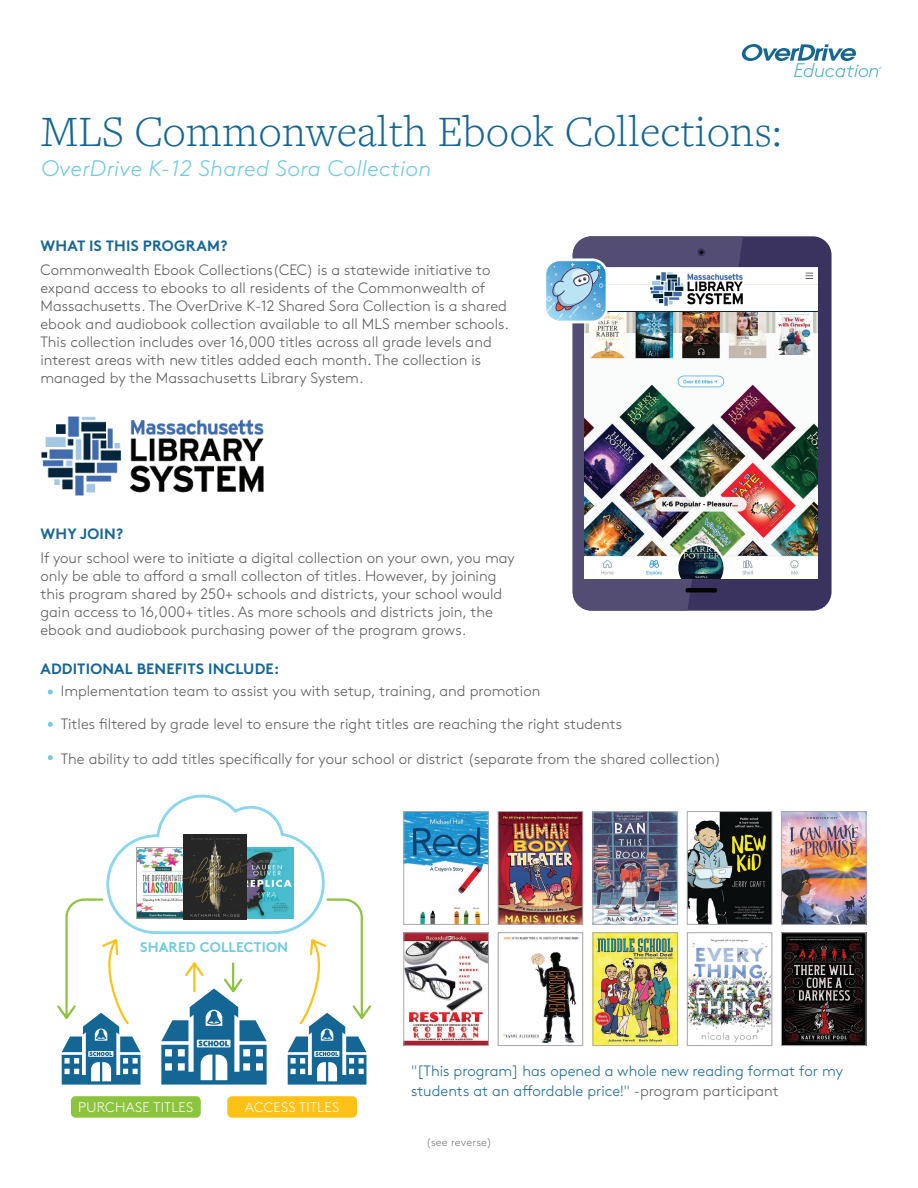
<style>
.page{position:relative;width:918px;height:1188px;background:#fff}
.page>*{position:absolute;margin:0;border:0;box-sizing:border-box;transform-origin:0 0}
.t1{font:300 45px "Freight Text Pro";letter-spacing:.005em;color:#146695}
.t2{font:italic 300 22.5px "Brown Std";letter-spacing:.01em;color:#6ecbe2}
.t3{font:300 15px/18px "Brown Std";color:#57585a}
.t4{font:300 15px/19.5px "Brown Std";color:#146695}
.t5{font:700 15px "Brown Std";letter-spacing:.01em;color:#146695}
.t6{font:700 13.95px "Brown Std";letter-spacing:.01em;color:#6ecbe2}
.t7{font:300 13.8px "Brown Std";letter-spacing:.02em;color:#fff}
.t8{font:300 11.25px "Brown Std";letter-spacing:.01em;color:#76787b}
.s1{color:#57585a}
</style>
<div class="page">
<div style="left:71px;top:1096px;width:130px;height:22px;background:#8cc43e;border-radius:5px"></div>
<div style="left:227px;top:1096px;width:130px;height:22px;background:#fec216;border-radius:5px"></div>
<svg style="left:57px;top:794px;width:314px;height:291px"></svg>
<img style="left:183px;top:835px;width:64px;height:84px">
<img style="left:406px;top:813px;width:81px;height:110px">
<div style="left:404px;top:811px;width:85px;height:114px;border:1px solid #a8a9ad"></div>
<img style="left:406px;top:935px;width:81px;height:109px">
<div style="left:404px;top:933px;width:85px;height:113px;border:1px solid #a8a9ad"></div>
<img style="left:595px;top:813px;width:81px;height:110px">
<div style="left:593px;top:811px;width:85px;height:114px;border:1px solid #a8a9ad"></div>
<img style="left:595px;top:935px;width:81px;height:109px">
<div style="left:593px;top:933px;width:85px;height:113px;border:1px solid #a8a9ad"></div>
<img style="left:500px;top:813px;width:81px;height:110px">
<div style="left:498px;top:811px;width:85px;height:114px;border:1px solid #a8a9ad"></div>
<img style="left:503px;top:936px;width:76px;height:108px">
<div style="left:498px;top:933px;width:85px;height:113px;border:1px solid #a8a9ad"></div>
<img style="left:689px;top:813px;width:81px;height:110px">
<div style="left:687px;top:811px;width:85px;height:114px;border:1px solid #a8a9ad"></div>
<img style="left:689px;top:939px;width:81px;height:104px">
<div style="left:687px;top:933px;width:85px;height:113px;border:1px solid #a8a9ad"></div>
<img style="left:783px;top:935px;width:81px;height:109px">
<div style="left:781px;top:933px;width:85px;height:113px;border:1px solid #a8a9ad"></div>
<img style="left:783px;top:813px;width:81px;height:110px">
<div style="left:781px;top:811px;width:85px;height:114px;border:1px solid #a8a9ad"></div>
<div style="left:743px;top:236px;width:89px;height:375px;background:#3a3360"></div>
<svg style="left:573px;top:236px;width:170px;height:375px;background:#554f75"></svg>
<hr style="left:686px;top:588px;width:31px;height:4px;background:#040503;border-radius:2px">
<svg style="left:698px;top:248px;width:7px;height:8px"></svg>
<img style="left:585px;top:268px;width:233px;height:310px">
<svg style="left:741px;top:44px;width:141px;height:33px"></svg>
<img style="left:41px;top:417px;width:223px;height:79px">
<svg style="left:48px;top:689px;width:5px;height:5px"></svg>
<svg style="left:48px;top:722px;width:5px;height:5px"></svg>
<svg style="left:48px;top:755px;width:5px;height:5px"></svg>
<div style="left:586px;top:285px;width:232px;height:27px;background:#fff"></div>
<img style="left:650px;top:273px;width:92px;height:32px">
<hr style="left:586px;top:311px;width:232px;height:1px;background:#04253c">
<svg style="left:546px;top:258px;width:62px;height:65px;background:#92bfdc"></svg>
<h1 class="t1" style="left:41px;top:102px;width:742px">MLS Commonwealth Ebook Collections:</h1>
<h2 class="t2" style="left:41px;top:155px;width:392px">OverDrive K-12 Shared Sora Collection</h2>
<p class="t5" style="left:41px;top:237px;width:189px">WHAT IS THIS PROGRAM?</p>
<p class="t3" style="left:40px;top:261px;width:470px">Commonwealth Ebook Collections(CEC) is a statewide initiative to expand access to ebooks to all residents of the Commonwealth of Massachusetts. The OverDrive K-12 Shared Sora Collection is a shared ebook and audiobook collection available to all MLS member schools.<br>This collection includes over 16,000 titles across all grade levels and interest areas with new titles added each month. The collection is managed by the Massachusetts Library System.</p>
<p class="t5" style="left:41px;top:525px;width:84px">WHY JOIN?</p>
<p class="t3" style="left:40px;top:549px;width:476px">If your school were to initiate a digital collection on your own, you may only be able to afford a small collecton of titles. However, by joining this program shared by 250+ schools and districts, your school would gain access to 16,000+ titles. As more schools and districts join, the ebook and audiobook purchasing power of the program grows.</p>
<p class="t5" style="left:41px;top:659px;width:240px">ADDITIONAL BENEFITS INCLUDE:</p>
<p class="t3" style="left:61px;top:682px;width:481px">Implementation team to assist you with setup, training, and promotion</p>
<p class="t3" style="left:61px;top:715px;width:563px">Titles filtered by grade level to ensure the right titles are reaching the right students</p>
<p class="t3" style="left:61px;top:750px;width:662px">The ability to add titles specifically for your school or district (separate from the shared collection)</p>
<p class="t6" style="left:140px;top:939px;width:150px">SHARED COLLECTION</p>
<p class="t7" style="left:78px;top:1099px;width:117px">PURCHASE TITLES</p>
<p class="t7" style="left:245px;top:1099px;width:96px">ACCESS TITLES</p>
<p class="t4" style="left:411px;top:1061px;width:433px">"[This program] has opened a whole new reading format for my students at an affordable price!" -<span class="s1">program participant</span></p>
<p class="t8" style="left:426px;top:1136px;width:67px">(see reverse)</p>
</div>
